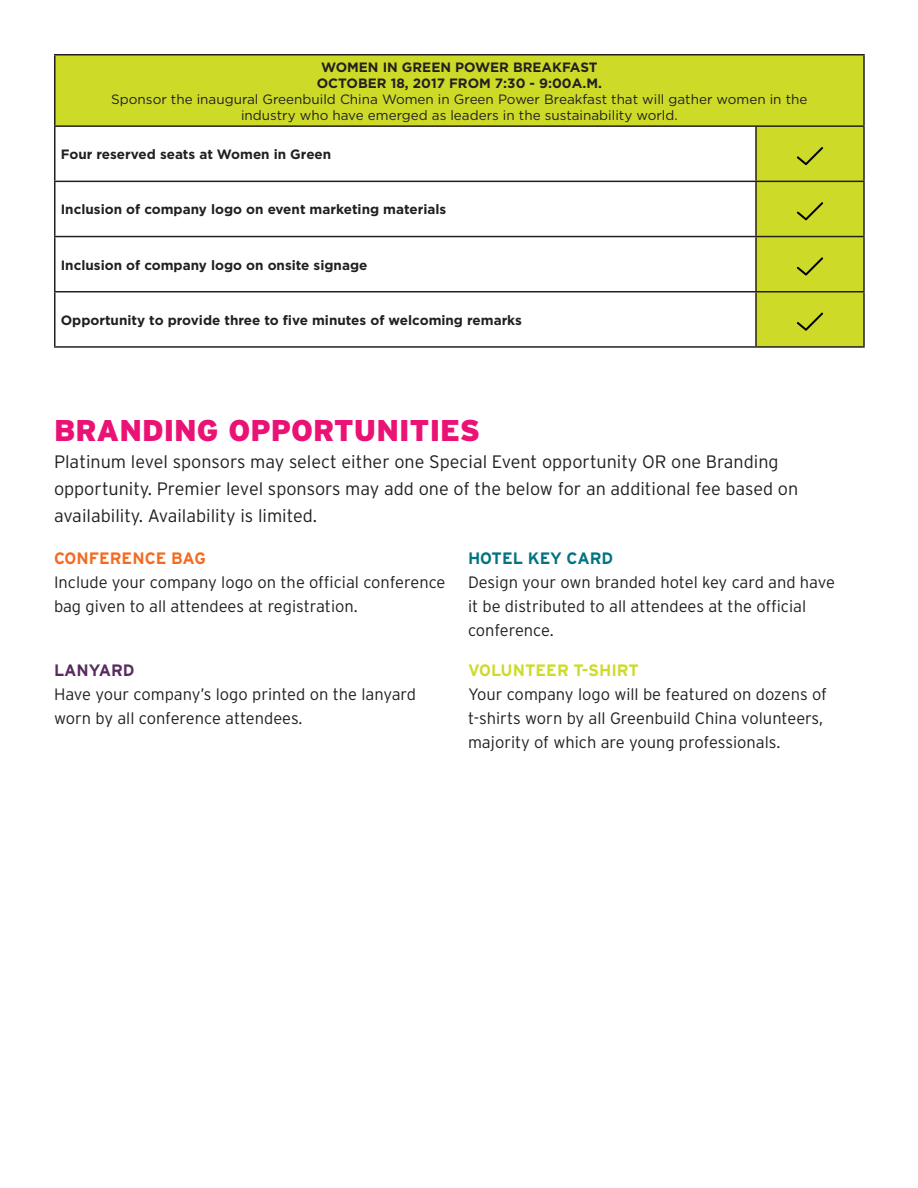
<style>
.page{position:relative;width:918px;height:1188px;background:#fff}
.page>*{position:absolute;margin:0;border:0;box-sizing:border-box;transform-origin:0 0}
.t1{font:900 30px "Interstate";color:#ea1275}
.t2{font:300 18px/27px "Interstate";color:#231f20}
.t3{font:300 16.5px/24px "Interstate";color:#231f20}
.t4{font:700 16.5px "Interstate";color:#cddb28}
.t5{font:700 16.5px "Interstate";color:#f36b21}
.t6{font:700 16.5px "Interstate";color:#007481}
.t7{font:700 16.5px "Interstate";color:#582b5f}
.t8{font:700 13.5px "Gotham";color:#231f20}
.t9{font:13.5px/16.2px "Gotham";color:#231f20;text-align:center}
</style>
<div class="page">
<svg style="left:56px;top:56px;width:807px;height:290px"></svg>
<hr style="left:54px;top:55px;width:2px;height:70px;background:#231f20">
<hr style="left:863px;top:55px;width:2px;height:70px;background:#231f20">
<hr style="left:54px;top:125px;width:702px;height:2px;background:#231f20">
<hr style="left:54px;top:127px;width:2px;height:54px;background:#231f20">
<hr style="left:756px;top:125px;width:109px;height:2px;background:#231f20">
<hr style="left:755px;top:127px;width:2px;height:54px;background:#231f20">
<hr style="left:863px;top:127px;width:2px;height:54px;background:#231f20">
<hr style="left:54px;top:181px;width:702px;height:1px;background:#231f20">
<hr style="left:54px;top:182px;width:2px;height:54px;background:#231f20">
<hr style="left:756px;top:181px;width:109px;height:1px;background:#231f20">
<hr style="left:755px;top:182px;width:2px;height:54px;background:#231f20">
<hr style="left:863px;top:182px;width:2px;height:54px;background:#231f20">
<hr style="left:54px;top:236px;width:702px;height:1px;background:#231f20">
<hr style="left:54px;top:237px;width:2px;height:54px;background:#231f20">
<hr style="left:756px;top:236px;width:109px;height:1px;background:#231f20">
<hr style="left:755px;top:237px;width:2px;height:54px;background:#231f20">
<hr style="left:863px;top:237px;width:2px;height:54px;background:#231f20">
<hr style="left:54px;top:292px;width:2px;height:54px;background:#231f20">
<hr style="left:755px;top:292px;width:2px;height:54px;background:#231f20">
<hr style="left:863px;top:292px;width:2px;height:54px;background:#231f20">
<hr style="left:54px;top:346px;width:702px;height:2px;background:#231f20">
<hr style="left:756px;top:346px;width:109px;height:2px;background:#231f20">
<hr style="left:54px;top:54px;width:702px;height:2px;background:#231f20">
<hr style="left:756px;top:54px;width:109px;height:2px;background:#231f20">
<hr style="left:54px;top:291px;width:702px;height:1px;background:#231f20">
<hr style="left:756px;top:291px;width:109px;height:1px;background:#231f20">
<svg style="left:797px;top:147px;width:26px;height:18px"></svg>
<svg style="left:797px;top:202px;width:26px;height:18px"></svg>
<svg style="left:797px;top:257px;width:26px;height:19px"></svg>
<svg style="left:797px;top:313px;width:26px;height:18px"></svg>
<p class="t8" style="left:321px;top:58px;width:278px">WOMEN IN GREEN POWER BREAKFAST</p>
<p class="t8" style="left:317px;top:74px;width:287px">OCTOBER 18, 2017 FROM 7:30 - 9:00A.M.</p>
<p class="t9" style="left:111px;top:91px;width:698px">Sponsor the inaugural Greenbuild China Women in Green Power Breakfast that will gather women in the industry who have emerged as leaders in the sustainability world.</p>
<p class="t8" style="left:61px;top:145px;width:272px">Four reserved seats at Women in Green</p>
<p class="t8" style="left:61px;top:201px;width:387px">Inclusion of company logo on event marketing materials</p>
<p class="t8" style="left:61px;top:256px;width:308px">Inclusion of company logo on onsite signage</p>
<p class="t8" style="left:61px;top:311px;width:463px">Opportunity to provide three to five minutes of welcoming remarks</p>
<p class="t1" style="left:54px;top:412px;width:428px">BRANDING OPPORTUNITIES</p>
<p class="t2" style="left:54px;top:448px;width:746px">Platinum level sponsors may select either one Special Event opportunity OR one Branding opportunity. Premier level sponsors may add one of the below for an additional fee based on availability. Availability is limited.</p>
<p class="t5" style="left:54px;top:548px;width:154px">CONFERENCE BAG</p>
<p class="t3" style="left:54px;top:570px;width:393px">Include your company logo on the official conference bag given to all attendees at registration.</p>
<p class="t7" style="left:54px;top:661px;width:82px">LANYARD</p>
<p class="t3" style="left:54px;top:683px;width:364px">Have your company’s logo printed on the lanyard worn by all conference attendees.</p>
<p class="t6" style="left:468px;top:548px;width:147px">HOTEL KEY CARD</p>
<p class="t3" style="left:468px;top:570px;width:369px">Design your own branded hotel key card and have it be distributed to all attendees at the official conference.</p>
<p class="t4" style="left:468px;top:661px;width:172px">VOLUNTEER T-SHIRT</p>
<p class="t3" style="left:468px;top:683px;width:361px">Your company logo will be featured on dozens of t-shirts worn by all Greenbuild China volunteers, majority of which are young professionals.</p>
</div>
